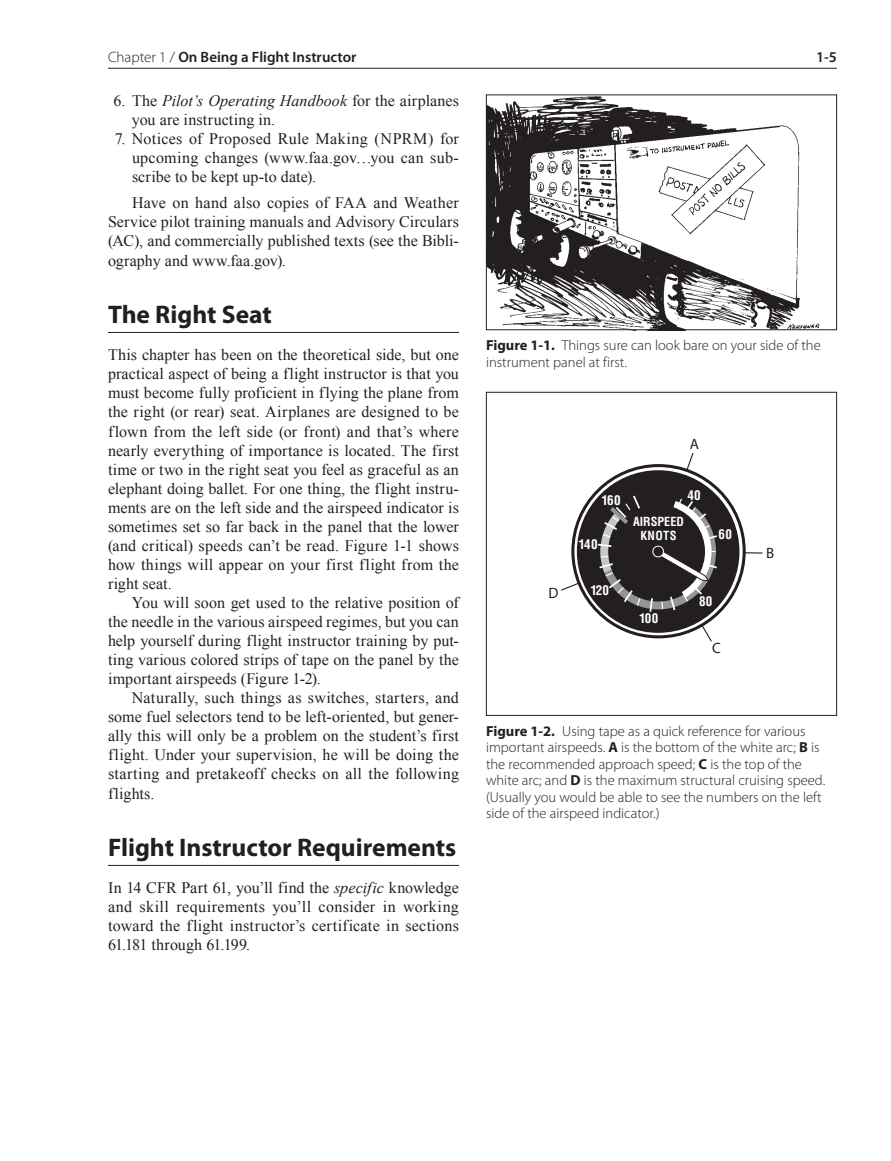
<style>
.page{position:relative;width:891px;height:1161px;background:#fff}
.page>*{position:absolute;margin:0;border:0;box-sizing:border-box;transform-origin:0 0}
.Section_Subhead1__be{font:700 25.5px "Myriad Pro";color:#231f20}
.Main_Text_1st_para{font:16.05px/19px "Times New Roman";letter-spacing:.015em;color:#231f20;text-align:justify}
.Main_Text{font:16.05px/19px "Times New Roman";letter-spacing:.01em;color:#231f20;text-align:justify}
.Main_Text_1_2_3{font:16.05px/19px "Times New Roman";letter-spacing:.01em;color:#231f20}
.Main_Text_4pt_before{font:16.05px/19px "Times New Roman";color:#231f20;text-align:justify}
.t1{font:600 15px "Myriad Pro";color:#231f20}
.t2{font:15px "Myriad Pro";color:#231f20}
.Captions{font:300 14.55px/16.5px "Myriad Pro";color:#231f20}
.t3{font:700 condensed 13.05px "Helvetica";letter-spacing:.03em;color:#fff}
.t4{font:700 condensed 12.3px/14.4px "Helvetica";color:#fff;text-align:center}
.s1{font-weight:300}
.s2{font-style:italic}
.s3{font-weight:700}
</style>
<div class="page">
<img style="left:488px;top:96px;width:332px;height:232px">
<div style="left:486px;top:94px;width:351px;height:236px;border:1px solid #231f20"></div>
<div style="left:577px;top:470px;width:162px;height:163px;background:#231f20;border-radius:50%"></div>
<svg style="left:596px;top:494px;width:123px;height:120px"></svg>
<svg style="left:685px;top:453px;width:9px;height:19px"></svg>
<svg style="left:744px;top:552px;width:19px;height:2px"></svg>
<svg style="left:700px;top:624px;width:12px;height:18px"></svg>
<svg style="left:561px;top:582px;width:19px;height:9px"></svg>
<div style="left:486px;top:392px;width:351px;height:324px;border:1px solid #231f20"></div>
<hr style="left:108px;top:332px;width:351px;height:1px;background:#231f20">
<hr style="left:108px;top:865px;width:351px;height:1px;background:#231f20">
<hr style="left:108px;top:68px;width:729px;height:1px;background:#231f20">
<p class="t1" style="left:108px;top:48px;width:250px"><span class="s1">Chapter 1 /</span> On Being a Flight Instructor</p>
<p class="t1" style="left:816px;top:48px;width:22px">1-5</p>
<p class="Main_Text_1_2_3" style="left:132px;top:91px;width:328px;text-indent:-18px">6. The <span class="s2">Pilot’s Operating Handbook</span> for the airplanes you are instructing in.</p>
<p class="Main_Text_1_2_3" style="left:132px;top:129px;width:329px;text-align:justify;text-indent:-17px">7. Notices of Proposed Rule Making (NPRM) for upcoming changes (www.faa.gov…you can sub&shy;scribe to be kept up-to date).</p>
<p class="Main_Text_4pt_before" style="left:108px;top:193px;width:353px;text-indent:24px">Have on hand also copies of FAA and Weather Service pilot training manuals and Advisory Circulars (AC), and commercially published texts (see the Bibli&shy;ography and www.faa.gov).</p>
<p class="Section_Subhead1__be" style="left:108px;top:298px;width:165px">The Right Seat</p>
<p class="Main_Text_1st_para" style="left:108px;top:345px;width:353px">This chapter has been on the theoretical side, but one practical aspect of being a flight instructor is that you must become fully proficient in flying the plane from the right (or rear) seat. Airplanes are designed to be flown from the left side (or front) and that’s where nearly everything of importance is located. The first time or two in the right seat you feel as graceful as an elephant doing ballet. For one thing, the flight instru&shy;ments are on the left side and the airspeed indicator is sometimes set so far back in the panel that the lower (and critical) speeds can’t be read. Figure 1-1 shows how things will appear on your first flight from the right seat.</p>
<p class="Main_Text" style="left:108px;top:593px;width:353px;text-indent:24px">You will soon get used to the relative position of the needle in the various airspeed regimes, but you can help yourself during flight instructor training by put&shy;ting various colored strips of tape on the panel by the important airspeeds (Figure 1-2).</p>
<p class="Main_Text" style="left:108px;top:688px;width:353px;text-indent:24px">Naturally, such things as switches, starters, and some fuel selectors tend to be left-oriented, but gener&shy;ally this will only be a problem on the student’s first flight. Under your supervision, he will be doing the starting and pretakeoff checks on all the following flights.</p>
<p class="Section_Subhead1__be" style="left:108px;top:831px;width:350px">Flight Instructor Requirements</p>
<p class="Main_Text_1st_para" style="left:108px;top:878px;width:353px">In 14 CFR Part 61, you’ll find the <span class="s2">specific</span> knowledge and skill requirements you’ll consider in working toward the flight instructor’s certificate in sections 61.181 through 61.199.</p>
<p class="Captions" style="left:486px;top:337px;width:336px"><span class="s3">Figure 1-1.</span> Things sure can look bare on your side of the instrument panel at first.</p>
<p class="t2" style="left:549px;top:584px;width:11px">D</p>
<p class="t2" style="left:690px;top:434px;width:11px">A</p>
<p class="t3" style="left:601px;top:493px;width:21px">160</p>
<p class="t3" style="left:579px;top:536px;width:21px">140</p>
<p class="t3" style="left:687px;top:487px;width:15px">40</p>
<p class="t4" style="left:633px;top:514px;width:52px">AIRSPEED<br>KNOTS</p>
<p class="t3" style="left:719px;top:526px;width:15px">60</p>
<p class="t3" style="left:590px;top:583px;width:20px">120</p>
<p class="t3" style="left:639px;top:611px;width:21px">100</p>
<p class="t3" style="left:699px;top:593px;width:15px">80</p>
<p class="t2" style="left:712px;top:639px;width:10px">C</p>
<p class="t2" style="left:766px;top:544px;width:10px">B</p>
<p class="Captions" style="left:486px;top:722px;width:341px"><span class="s3">Figure 1-2.</span> Using tape as a quick reference for various important airspeeds. <span class="s3">A</span> is the bottom of the white arc; <span class="s3">B</span> is the recommended approach speed; <span class="s3">C</span> is the top of the white arc; and <span class="s3">D</span> is the maximum structural cruising speed. (Usually you would be able to see the numbers on the left side of the airspeed indicator.)</p>
</div>
